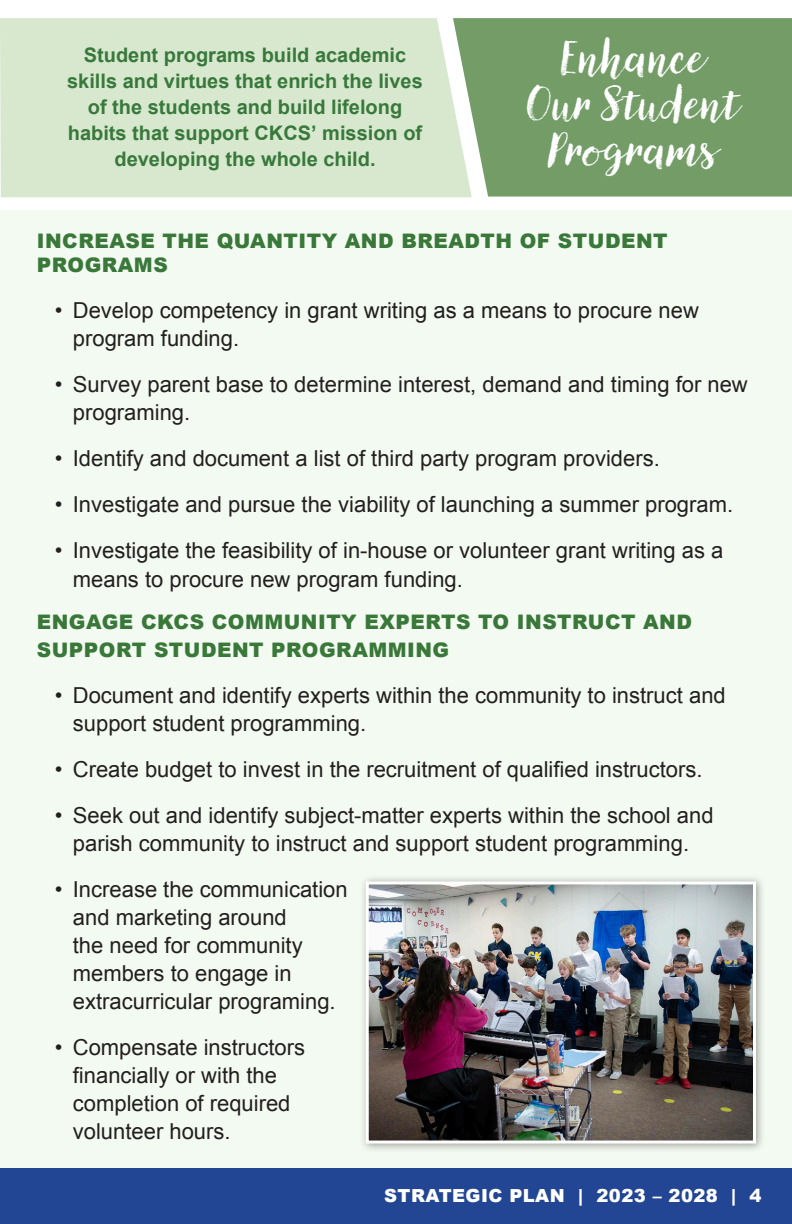
<style>
.page{position:relative;width:792px;height:1224px;background:#fff}
.page>*{position:absolute;margin:0;border:0;box-sizing:border-box;transform-origin:0 0}
.t1{font:46px/46px "Canvas Script";color:#fff;text-align:center}
.t2{font:22px/28px "Arial";color:#231f20}
.Paragraph{font:700 20px/26px "Arial";color:#38793b;text-align:center}
.t3{font:900 20px/24px "Arial";letter-spacing:.025em;color:#397839}
.t4{font:900 18px "Arial";letter-spacing:.025em;color:#fff}
</style>
<div class="page">
<div style="left:0;top:18px;width:453px;height:179px;background:#d7e8cf"></div>
<div style="left:1px;top:210px;width:791px;height:969px;background:#f3faf1"></div>
<div style="left:453px;top:18px;width:339px;height:179px;background:#739c67"></div>
<div style="left:359px;top:875px;width:407px;height:278px;background:#231f20;opacity:.4"></div>
<img style="left:370px;top:886px;width:382px;height:254px">
<div style="left:366px;top:882px;width:390px;height:262px;border:3px solid #fff"></div>
<div style="left:0;top:1168px;width:792px;height:56px;background:#224694"></div>
<p class="Paragraph" style="left:67px;top:43px;width:357px">Student programs build academic skills and virtues that enrich the lives of the students and build lifelong habits that support CKCS’ mission of developing the whole child.</p>
<p class="t1" style="left:528px;top:36px;width:214px">Enhance<br>Our Student<br>Programs</p>
<p class="t3" style="left:37px;top:228px;width:632px">INCREASE THE QUANTITY AND BREADTH OF STUDENT<br>PROGRAMS</p>
<p class="t2" style="left:73px;top:296px;width:628px;text-indent:-18px">• Develop competency in grant writing as a means to procure new program funding.</p>
<p class="t2" style="left:73px;top:370px;width:676px;text-indent:-18px">• Survey parent base to determine interest, demand and timing for new programing.</p>
<p class="t2" style="left:55px;top:444px;width:606px">• Identify and document a list of third party program providers.</p>
<p class="t2" style="left:55px;top:490px;width:680px">• Investigate and pursue the viability of launching a summer program.</p>
<p class="t2" style="left:73px;top:536px;width:652px;line-height:28.8px;text-indent:-18px">• Investigate the feasibility of in-house or volunteer grant writing as a means to procure new program funding.</p>
<p class="t3" style="left:37px;top:606px;width:657px;line-height:28.8px">ENGAGE CKCS COMMUNITY EXPERTS TO INSTRUCT AND<br>SUPPORT STUDENT PROGRAMMING</p>
<p class="t2" style="left:73px;top:682px;width:654px;text-indent:-18px">• Document and identify experts within the community to instruct and support student programming.</p>
<p class="t2" style="left:55px;top:756px;width:649px">• Create budget to invest in the recruitment of qualified instructors.</p>
<p class="t2" style="left:55px;top:802px;width:660px;text-align:center">• Seek out and identify subject-matter experts within the school and parish community to instruct and support student programming.</p>
<p class="t2" style="left:73px;top:876px;width:276px;text-indent:-18px">• Increase the communication and marketing around<br>the need for community members to engage in extracurricular programing.</p>
<p class="t2" style="left:73px;top:1034px;width:234px;text-indent:-18px">• Compensate instructors financially or with the completion of required volunteer hours.</p>
<p class="t4" style="left:384px;top:1182px;width:379px">STRATEGIC PLAN | 2023 – 2028 | 4</p>
</div>
